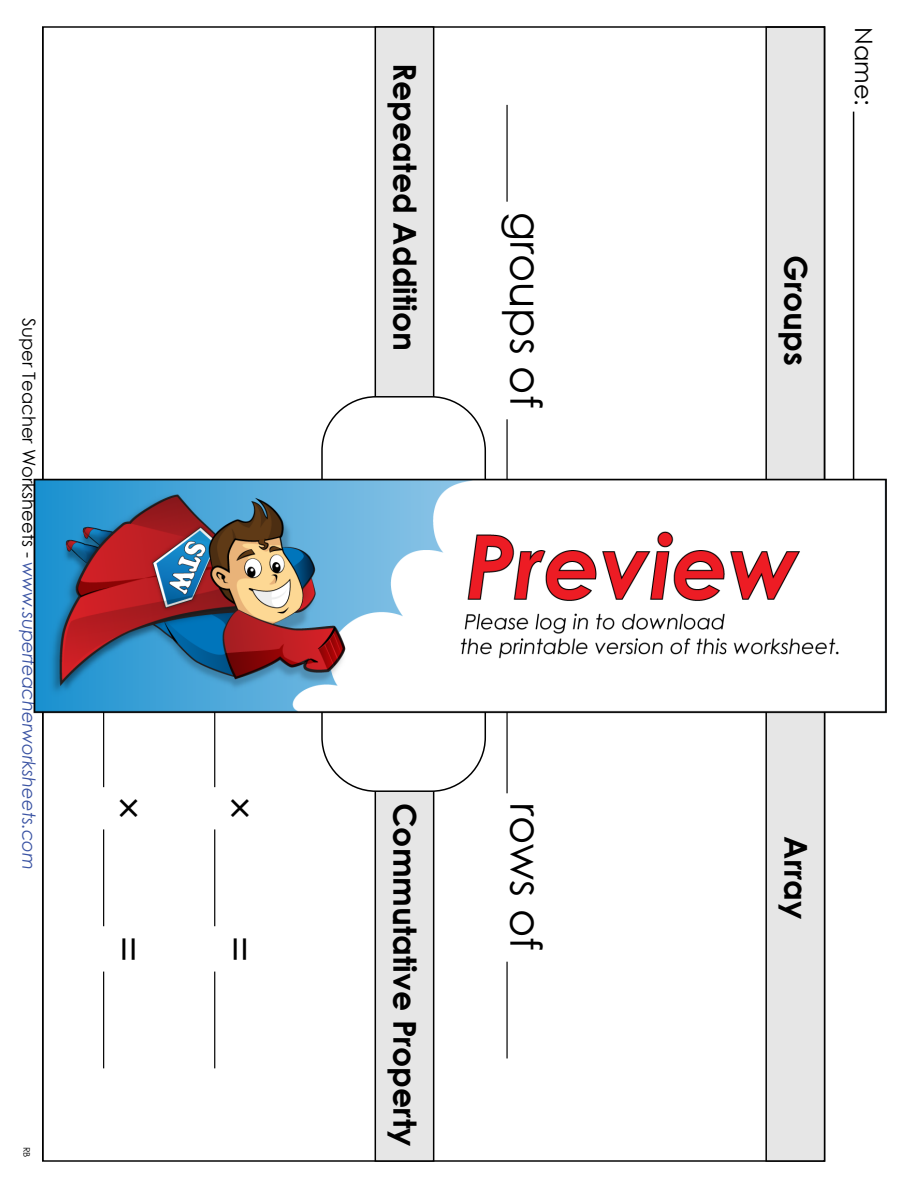
<style>
.page{position:relative;width:918px;height:1188px;background:#fff}
.page>*{position:absolute;margin:0;border:0;box-sizing:border-box;transform-origin:0 0}
.t1{font:43.2px "Century STW4";color:#000}
.t2{font:700 31.5px "Century STW4";color:#000}
.t3{font:24px "Century Gothic";color:#000}
.t4{font:italic 18px "Century Gothic 2";color:#3a53a3}
.t5{font:9px "Century Gothic 2";color:#000}
.s1{font-style:normal;color:#000}
</style>
<div class="page">
<div style="left:765px;top:26px;width:60px;height:569px;background:#e6e6e6;border:2px solid #000"></div>
<hr style="left:853px;top:112px;width:1px;height:450px;background:#000">
<div style="left:765px;top:593px;width:60px;height:569px;background:#e6e6e6;border:2px solid #000"></div>
<div style="left:375px;top:26px;width:59px;height:569px;background:#e6e6e6;border:2px solid #000"></div>
<div style="left:375px;top:593px;width:59px;height:569px;background:#e6e6e6;border:2px solid #000"></div>
<hr style="left:42px;top:27px;width:2px;height:1134px;background:#000">
<div style="left:322px;top:397px;width:163px;height:394px;background:#fff;border-radius:54px"></div>
<hr style="left:506px;top:419px;width:2px;height:97px;background:#000">
<hr style="left:506px;top:105px;width:2px;height:97px;background:#000">
<hr style="left:506px;top:962px;width:2px;height:96px;background:#000">
<hr style="left:506px;top:697px;width:2px;height:96px;background:#000">
<hr style="left:214px;top:972px;width:1px;height:96px;background:#000">
<hr style="left:214px;top:690px;width:1px;height:97px;background:#000">
<hr style="left:214px;top:829px;width:1px;height:97px;background:#000">
<hr style="left:103px;top:972px;width:1px;height:96px;background:#000">
<hr style="left:103px;top:690px;width:1px;height:97px;background:#000">
<hr style="left:103px;top:829px;width:1px;height:97px;background:#000">
<img style="left:33px;top:461px;width:854px;height:266px">
<p class="t4" style="left:42px;top:318px;width:553px;rotate:90deg"><span class="s1">Super Teacher Worksheets -</span> www.superteacherworksheets.com</p>
<p class="t5" style="left:33px;top:1147px;width:12px;rotate:90deg">RB</p>
<h1 class="t1" style="left:159px;top:795px;width:28px;rotate:90deg">×</h1>
<h1 class="t1" style="left:159px;top:936px;width:28px;rotate:90deg">=</h1>
<h2 class="t2" style="left:429px;top:63px;width:289px;rotate:90deg">Repeated Addition</h2>
<h1 class="t1" style="left:556px;top:212px;width:198px;rotate:90deg">groups of</h1>
<h1 class="t1" style="left:270px;top:795px;width:28px;rotate:90deg">×</h1>
<h1 class="t1" style="left:556px;top:803px;width:149px;rotate:90deg">rows of</h1>
<h2 class="t2" style="left:429px;top:803px;width:345px;rotate:90deg">Commutative Property</h2>
<h1 class="t1" style="left:270px;top:936px;width:28px;rotate:90deg">=</h1>
<h3 class="t3" style="left:881px;top:27px;width:80px;rotate:90deg">Name:</h3>
<h2 class="t2" style="left:820px;top:255px;width:112px;rotate:90deg">Groups</h2>
<h2 class="t2" style="left:820px;top:836px;width:84px;rotate:90deg">Array</h2>
</div>
